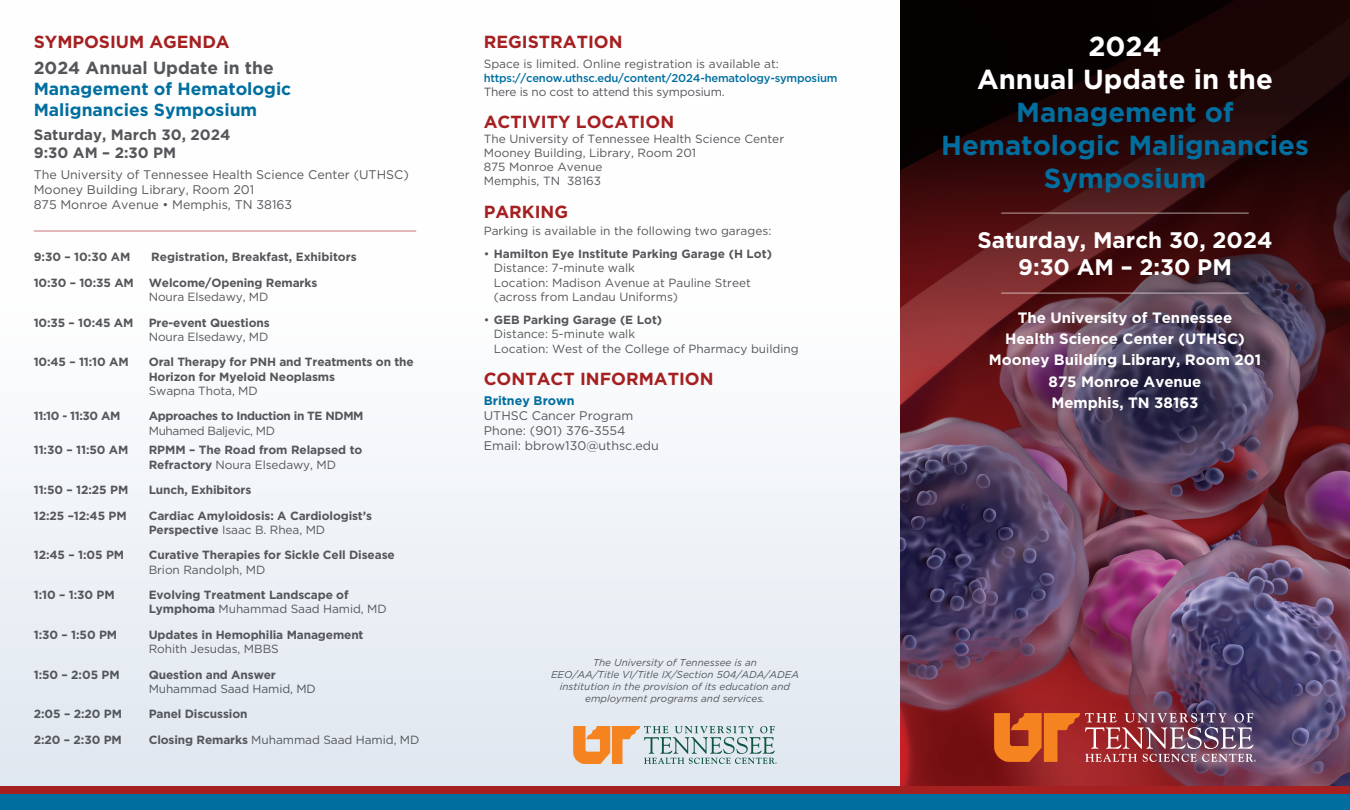
<style>
.page{position:relative;width:1350px;height:810px;background:#fff}
.page>*{position:absolute;margin:0;border:0;box-sizing:border-box;transform-origin:0 0}
.t1{font:700 27.5px/33px "Gotham";color:#006e9f;text-align:center}
.t2{font:700 27.5px/33px "Gotham";color:#fff;text-align:center}
.t3{font:700 22.5px/27px "Gotham";color:#fff;text-align:center}
.t4{font:700 17.5px "Gotham";color:#a52021}
.t5{font:700 17.5px/21px "Gotham";color:#006e9f}
.t6{font:700 17.5px "Gotham";color:#54565a}
.t7{font:700 15px/21.2px "Gotham";color:#fff;text-align:center}
.t8{font:700 15px/18px "Gotham";color:#54565a}
.t9{font:12.5px/15px "Gotham";color:#54565a}
.t10{font:700 12.5px "Gotham";color:#006e9f}
.t11{font:700 11.88px/14.2px "Gotham";letter-spacing:-.01em;color:#54565a}
.t12{font:11.88px/14.2px "Gotham";color:#54565a}
.t13{font:11.88px "Gotham";letter-spacing:-.02em;color:#54565a}
.t14{font:700 11.88px "Gotham";letter-spacing:-.03em;color:#54565a}
.t15{font:11.88px "Gotham";letter-spacing:-.03em;color:#54565a}
.t16{font:500 11.25px "Gotham";letter-spacing:-.02em;color:#006e9f}
.t17{font:italic 10px/12px "Gotham";color:#54565a;text-align:center}
.s1{font-weight:400}
.s2{font-weight:700}
</style>
<div class="page">
<img style="left:900px;top:657px;width:450px;height:130px">
<img style="left:900px;top:0;width:450px;height:657px">
<div style="left:0;top:0;width:900px;height:810px;background:linear-gradient(to bottom,#fff,#e2e7ef)"></div>
<svg style="left:573px;top:726px;width:204px;height:38px;background:#c9bfad"></svg>
<svg style="left:994px;top:713px;width:262px;height:49px;background:#ab5d52"></svg>
<hr style="left:1001px;top:212px;width:248px;height:2px;background:#fff">
<hr style="left:1001px;top:292px;width:248px;height:2px;background:#fff">
<hr style="left:34px;top:230px;width:382px;height:2px;background:#a52021">
<div style="left:0;top:787px;width:1350px;height:23px;background:#a52021"></div>
<div style="left:0;top:794px;width:1350px;height:16px;background:#006e9f"></div>
<h3 class="t4" style="left:34px;top:31px;width:198px">SYMPOSIUM AGENDA</h3>
<h3 class="t6" style="left:34px;top:58px;width:242px">2024 Annual Update in the</h3>
<h3 class="t5" style="left:34px;top:78px;width:259px">Management of Hematologic<br>Malignancies Symposium</h3>
<p class="t8" style="left:34px;top:126px;width:198px">Saturday, March 30, 2024<br>9:30 AM – 2:30 PM</p>
<p class="t9" style="left:34px;top:167px;width:377px">The University of Tennessee Health Science Center (UTHSC)<br>Mooney Building Library, Room 201<br>875 Monroe Avenue • Memphis, TN 38163</p>
<p class="t11" style="left:34px;top:250px;width:98px">9:30 – 10:30 AM</p>
<p class="t11" style="left:151px;top:250px;width:207px">Registration, Breakfast, Exhibitors</p>
<p class="t11" style="left:34px;top:275px;width:102px">10:30 – 10:35 AM</p>
<p class="t11" style="left:149px;top:275px;width:170px">Welcome/Opening Remarks</p>
<p class="t12" style="left:149px;top:290px;width:121px">Noura Elsedawy, MD</p>
<p class="t11" style="left:34px;top:315px;width:101px">10:35 – 10:45 AM</p>
<p class="t11" style="left:149px;top:315px;width:122px">Pre-event Questions</p>
<p class="t12" style="left:149px;top:330px;width:121px">Noura Elsedawy, MD</p>
<p class="t11" style="left:34px;top:355px;width:96px">10:45 – 11:10 AM</p>
<p class="t11" style="left:149px;top:355px;width:267px">Oral Therapy for PNH and Treatments on the<br>Horizon for Myeloid Neoplasms</p>
<p class="t12" style="left:149px;top:384px;width:110px">Swapna Thota, MD</p>
<p class="t11" style="left:34px;top:409px;width:88px">11:10 - 11:30 AM</p>
<p class="t14" style="left:149px;top:409px;width:216px">Approaches to Induction in TE NDMM</p>
<p class="t15" style="left:149px;top:424px;width:128px">Muhamed Baljevic, MD</p>
<p class="t11" style="left:34px;top:443px;width:96px">11:30 – 11:50 AM</p>
<p class="t11" style="left:149px;top:443px;width:215px">RPMM – The Road from Relapsed to<br>Refractory <span class="s1">Noura Elsedawy, MD</span></p>
<p class="t11" style="left:34px;top:483px;width:96px">11:50 – 12:25 PM</p>
<p class="t11" style="left:149px;top:483px;width:104px">Lunch, Exhibitors</p>
<p class="t11" style="left:34px;top:508px;width:95px">12:25 –12:45 PM</p>
<p class="t11" style="left:149px;top:508px;width:225px">Cardiac Amyloidosis: A Cardiologist’s<br>Perspective <span class="s1">Isaac B. Rhea, MD</span></p>
<p class="t11" style="left:34px;top:548px;width:92px">12:45 – 1:05 PM</p>
<p class="t11" style="left:149px;top:548px;width:248px">Curative Therapies for Sickle Cell Disease</p>
<p class="t12" style="left:149px;top:562px;width:118px">Brion Randolph, MD</p>
<p class="t11" style="left:34px;top:588px;width:83px">1:10 – 1:30 PM</p>
<p class="t11" style="left:149px;top:588px;width:240px">Evolving Treatment Landscape of<br>Lymphoma <span class="s1">Muhammad Saad Hamid, MD</span></p>
<p class="t11" style="left:34px;top:628px;width:85px">1:30 – 1:50 PM</p>
<p class="t11" style="left:149px;top:628px;width:216px">Updates in Hemophilia Management</p>
<p class="t12" style="left:149px;top:642px;width:132px">Rohith Jesudas, MBBS</p>
<p class="t11" style="left:34px;top:667px;width:88px">1:50 – 2:05 PM</p>
<p class="t11" style="left:149px;top:667px;width:129px">Question and Answer</p>
<p class="t12" style="left:149px;top:682px;width:169px">Muhammad Saad Hamid, MD</p>
<p class="t11" style="left:34px;top:707px;width:90px">2:05 – 2:20 PM</p>
<p class="t11" style="left:149px;top:707px;width:100px">Panel Discussion</p>
<p class="t11" style="left:34px;top:732px;width:90px">2:20 – 2:30 PM</p>
<p class="t12" style="left:149px;top:733px;width:272px"><span class="s2">Closing Remarks</span> Muhammad Saad Hamid, MD</p>
<h3 class="t4" style="left:484px;top:31px;width:140px">REGISTRATION</h3>
<p class="t12" style="left:484px;top:57px;width:297px">Space is limited. Online registration is available at:</p>
<p class="t16" style="left:484px;top:72px;width:355px">https://cenow.uthsc.edu/content/2024-hematology-symposium</p>
<p class="t13" style="left:484px;top:85px;width:242px">There is no cost to attend this symposium.</p>
<h3 class="t4" style="left:484px;top:112px;width:192px">ACTIVITY LOCATION</h3>
<p class="t12" style="left:484px;top:131px;width:302px">The University of Tennessee Health Science Center<br>Mooney Building, Library, Room 201<br>875 Monroe Avenue<br>Memphis, TN 38163</p>
<h3 class="t4" style="left:484px;top:201px;width:86px">PARKING</h3>
<p class="t12" style="left:484px;top:224px;width:289px">Parking is available in the following two garages:</p>
<p class="t12" style="left:494px;top:247px;width:280px;text-indent:-10px">• <span class="s2">Hamilton Eye Institute Parking Garage (H Lot)<br></span>Distance: 7-minute walk<br>Location: Madison Avenue at Pauline Street (across from Landau Uniforms)</p>
<p class="t12" style="left:494px;top:313px;width:306px;text-indent:-10px">• <span class="s2">GEB Parking Garage (E Lot)<br></span>Distance: 5-minute walk<br>Location: West of the College of Pharmacy building</p>
<h3 class="t4" style="left:484px;top:369px;width:231px">CONTACT INFORMATION</h3>
<p class="t10" style="left:484px;top:394px;width:93px">Britney Brown</p>
<p class="t9" style="left:484px;top:409px;width:177px">UTHSC Cancer Program<br>Phone: (901) 376-3554<br>Email: bbrow130@uthsc.edu</p>
<p class="t17" style="left:551px;top:656px;width:249px">The University of Tennessee is an<br>EEO/AA/Title VI/Title IX/Section 504/ADA/ADEA institution in the provision of its education and employment programs and services.</p>
<h1 class="t2" style="left:977px;top:29px;width:297px">2024<br>Annual Update in the</h1>
<h1 class="t1" style="left:941px;top:95px;width:369px">Management of<br>Hematologic Malignancies<br>Symposium</h1>
<h2 class="t3" style="left:977px;top:226px;width:297px">Saturday, March 30, 2024<br>9:30 AM – 2:30 PM</h2>
<p class="t7" style="left:989px;top:307px;width:274px">The University of Tennessee<br>Health Science Center (UTHSC)<br>Mooney Building Library, Room 201<br>875 Monroe Avenue<br>Memphis, TN 38163</p>
</div>
